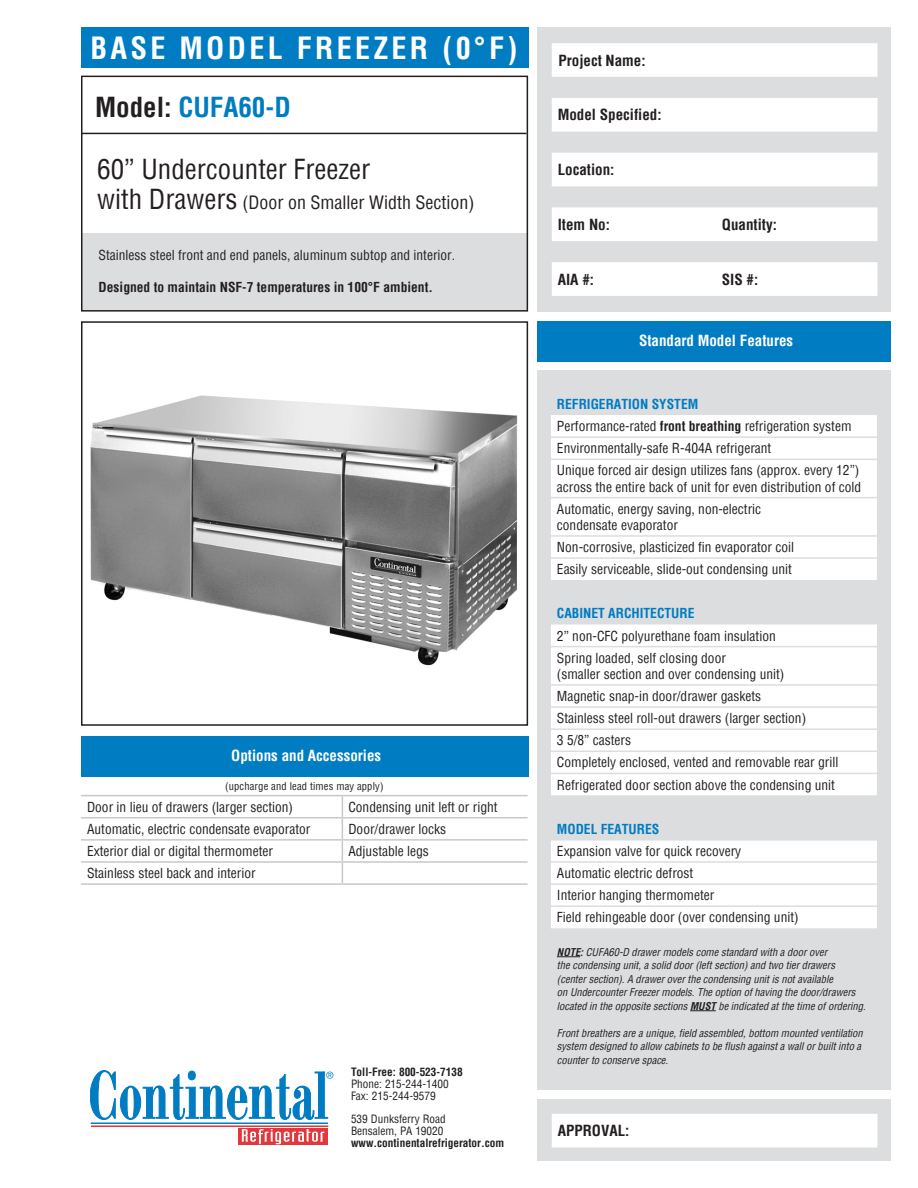
<style>
.page{position:relative;width:918px;height:1188px;background:#fff}
.page>*{position:absolute;margin:0;border:0;box-sizing:border-box;transform-origin:0 0}
.t1{font:700 condensed 30px "Helvetica";letter-spacing:.11em;color:#fff}
.t2{font:condensed 27px "Helvetica";color:#231f20}
.t3{font:700 condensed 27px "Helvetica";color:#007cc2}
.t4{font:condensed 18px "Helvetica";color:#231f20}
.t5{font:700 condensed 15px "Helvetica";color:#231f20}
.t6{font:700 condensed 15px "Helvetica";color:#fff}
.t7{font:condensed 13.5px/16.2px "Helvetica";color:#231f20}
.t8{font:700 condensed 13.5px "Helvetica";color:#007cc2}
.t9{font:700 condensed 13.5px "Helvetica";color:#231f20}
.t10{font:condensed 11.25px "Helvetica";color:#231f20}
.t11{font:700 condensed 11.25px "Helvetica";color:#231f20}
.t12{font:italic condensed 10.5px/13.5px "Helvetica";color:#231f20}
.t13{font:condensed 10.5px "Helvetica";letter-spacing:.015em;color:#231f20}
.s1{color:#231f20}
.s2{font-size:27px}
.s3{font-weight:700}
</style>
<div class="page">
<div style="left:538px;top:1099px;width:353px;height:62px;background:#dcdddf"></div>
<div style="left:81px;top:233px;width:446px;height:77px;background:#dcdddf"></div>
<div style="left:81px;top:321px;width:447px;height:405px;border:2px solid #231f20"></div>
<div style="left:538px;top:321px;width:353px;height:40px;background:#007cc2"></div>
<div style="left:538px;top:370px;width:353px;height:720px;background:#dcdddf"></div>
<div style="left:538px;top:27px;width:353px;height:285px;background:#dcdddf"></div>
<hr style="left:91px;top:1123px;width:237px;height:1px;background:#007cc2">
<hr style="left:91px;top:1126px;width:237px;height:1px;background:#e1373d">
<svg style="left:238px;top:1128px;width:90px;height:17px"></svg>
<svg style="left:242px;top:1129px;width:82px;height:15px"></svg>
<svg style="left:90px;top:1070px;width:243px;height:50px"></svg>
<svg style="left:552px;top:43px;width:326px;height:253px;fill:#fff"></svg>
<div style="left:81px;top:76px;width:447px;height:236px;border:2px solid #231f20"></div>
<div style="left:81px;top:27px;width:447px;height:40px;background:#007cc2"></div>
<div style="left:552px;top:1114px;width:326px;height:34px;background:#fff"></div>
<div style="left:81px;top:736px;width:447px;height:40px;background:#007cc2"></div>
<hr style="left:81px;top:133px;width:445px;height:1px;background:#231f20">
<div style="left:551px;top:415px;width:326px;height:513px;background:#fff"></div>
<svg style="left:551px;top:537px;width:326px;height:346px;fill:#fff"></svg>
<svg style="left:551px;top:580px;width:326px;height:238px;fill:#fff"></svg>
<hr style="left:551px;top:459px;width:326px;height:1px;background:#dcdddf">
<hr style="left:551px;top:497px;width:326px;height:1px;background:#dcdddf">
<hr style="left:551px;top:535px;width:326px;height:2px;background:#dcdddf">
<hr style="left:551px;top:557px;width:326px;height:2px;background:#dcdddf">
<hr style="left:551px;top:646px;width:326px;height:1px;background:#dcdddf">
<hr style="left:551px;top:684px;width:326px;height:2px;background:#dcdddf">
<hr style="left:551px;top:706px;width:326px;height:2px;background:#dcdddf">
<hr style="left:551px;top:728px;width:326px;height:2px;background:#dcdddf">
<hr style="left:551px;top:751px;width:326px;height:1px;background:#dcdddf">
<hr style="left:551px;top:839px;width:326px;height:2px;background:#dcdddf">
<hr style="left:551px;top:861px;width:326px;height:2px;background:#dcdddf">
<hr style="left:551px;top:883px;width:326px;height:2px;background:#dcdddf">
<hr style="left:551px;top:436px;width:326px;height:2px;background:#dcdddf">
<hr style="left:551px;top:905px;width:326px;height:2px;background:#dcdddf">
<hr style="left:551px;top:773px;width:326px;height:1px;background:#dcdddf">
<svg style="left:557px;top:957px;width:23px;height:1px"></svg>
<svg style="left:690px;top:1011px;width:26px;height:1px"></svg>
<img style="left:90px;top:395px;width:428px;height:271px">
<hr style="left:81px;top:795px;width:261px;height:1px;background:#c7c8ca">
<hr style="left:342px;top:861px;width:186px;height:2px;background:#c7c8ca">
<hr style="left:342px;top:883px;width:186px;height:2px;background:#c7c8ca">
<hr style="left:342px;top:795px;width:186px;height:1px;background:#c7c8ca">
<hr style="left:81px;top:817px;width:261px;height:1px;background:#c7c8ca">
<hr style="left:342px;top:817px;width:186px;height:1px;background:#c7c8ca">
<hr style="left:81px;top:839px;width:261px;height:2px;background:#c7c8ca">
<hr style="left:342px;top:839px;width:186px;height:2px;background:#c7c8ca">
<hr style="left:81px;top:861px;width:261px;height:2px;background:#c7c8ca">
<svg style="left:342px;top:796px;width:1px;height:87px"></svg>
<hr style="left:81px;top:883px;width:261px;height:2px;background:#c7c8ca">
<p class="t1" style="left:90px;top:28px;width:429px">BASE MODEL FREEZER (0°F)</p>
<p class="t3" style="left:95px;top:89px;width:197px"><span class="s1">Model:</span> CUFA60-D</p>
<p class="t2" style="left:97px;top:152px;width:274px">60” Undercounter Freezer</p>
<p class="t4" style="left:97px;top:191px;width:379px"><span class="s2">with Drawers</span> (Door on Smaller Width Section)</p>
<p class="t7" style="left:99px;top:247px;width:358px">Stainless steel front and end panels, aluminum subtop and interior.</p>
<p class="t9" style="left:99px;top:278px;width:336px">Designed to maintain NSF-7 temperatures in 100°F ambient.</p>
<p class="t6" style="left:231px;top:746px;width:151px">Options and Accessories</p>
<p class="t13" style="left:225px;top:779px;width:160px">(upcharge and lead times may apply)</p>
<p class="t7" style="left:87px;top:798px;width:208px">Door in lieu of drawers (larger section)</p>
<p class="t7" style="left:348px;top:798px;width:151px">Condensing unit left or right</p>
<p class="t7" style="left:87px;top:821px;width:225px">Automatic, electric condensate evaporator</p>
<p class="t7" style="left:348px;top:821px;width:99px">Door/drawer locks</p>
<p class="t7" style="left:87px;top:843px;width:187px">Exterior dial or digital thermometer</p>
<p class="t7" style="left:348px;top:843px;width:82px">Adjustable legs</p>
<p class="t7" style="left:87px;top:865px;width:170px">Stainless steel back and interior</p>
<p class="t11" style="left:351px;top:1065px;width:113px">Toll-Free: 800-523-7138</p>
<p class="t10" style="left:351px;top:1077px;width:99px">Phone: 215-244-1400</p>
<p class="t10" style="left:351px;top:1089px;width:86px">Fax: 215-244-9579</p>
<p class="t10" style="left:351px;top:1112px;width:96px">539 Dunksferry Road</p>
<p class="t10" style="left:351px;top:1124px;width:94px">Bensalem, PA 19020</p>
<p class="t11" style="left:351px;top:1135px;width:155px">www.continentalrefrigerator.com</p>
<p class="t5" style="left:559px;top:50px;width:89px">Project Name:</p>
<p class="t5" style="left:558px;top:105px;width:105px">Model Specified:</p>
<p class="t5" style="left:558px;top:160px;width:58px">Location:</p>
<p class="t5" style="left:558px;top:215px;width:54px">Item No:</p>
<p class="t5" style="left:722px;top:215px;width:57px">Quantity:</p>
<p class="t5" style="left:558px;top:269px;width:38px">AIA #:</p>
<p class="t5" style="left:722px;top:269px;width:38px">SIS #:</p>
<p class="t6" style="left:639px;top:331px;width:156px">Standard Model Features</p>
<p class="t8" style="left:557px;top:395px;width:143px">REFRIGERATION SYSTEM</p>
<p class="t7" style="left:557px;top:418px;width:296px">Performance-rated <span class="s3">front breathing</span> refrigeration system</p>
<p class="t7" style="left:557px;top:440px;width:216px">Environmentally-safe R-404A refrigerant</p>
<p class="t7" style="left:557px;top:462px;width:306px">Unique forced air design utilizes fans (approx. every 12”) across the entire back of unit for even distribution of cold</p>
<p class="t7" style="left:557px;top:501px;width:206px">Automatic, energy saving, non-electric</p>
<p class="t7" style="left:557px;top:517px;width:123px">condensate evaporator</p>
<p class="t7" style="left:557px;top:539px;width:239px">Non-corrosive, plasticized fin evaporator coil</p>
<p class="t7" style="left:557px;top:561px;width:237px">Easily serviceable, slide-out condensing unit</p>
<p class="t8" style="left:557px;top:605px;width:139px">CABINET ARCHITECTURE</p>
<p class="t7" style="left:557px;top:627px;width:220px">2” non-CFC polyurethane foam insulation</p>
<p class="t7" style="left:557px;top:649px;width:171px">Spring loaded, self closing door</p>
<p class="t7" style="left:557px;top:666px;width:229px">(smaller section and over condensing unit)</p>
<p class="t7" style="left:557px;top:688px;width:206px">Magnetic snap-in door/drawer gaskets</p>
<p class="t7" style="left:557px;top:710px;width:251px">Stainless steel roll-out drawers (larger section)</p>
<p class="t7" style="left:557px;top:732px;width:76px">3 5/8” casters</p>
<p class="t7" style="left:557px;top:754px;width:283px">Completely enclosed, vented and removable rear grill</p>
<p class="t7" style="left:557px;top:776px;width:280px">Refrigerated door section above the condensing unit</p>
<p class="t8" style="left:557px;top:820px;width:104px">MODEL FEATURES</p>
<p class="t7" style="left:557px;top:843px;width:186px">Expansion valve for quick recovery</p>
<p class="t7" style="left:557px;top:865px;width:138px">Automatic electric defrost</p>
<p class="t7" style="left:557px;top:887px;width:159px">Interior hanging thermometer</p>
<p class="t7" style="left:557px;top:909px;width:243px">Field rehingeable door (over condensing unit)</p>
<p class="t12" style="left:557px;top:945px;width:272px"><span class="s3">NOTE:</span> CUFA60-D drawer models come standard with a door over</p>
<p class="t12" style="left:557px;top:958px;width:280px">the condensing unit, a solid door (left section) and two tier drawers</p>
<p class="t12" style="left:557px;top:972px;width:278px">(center section). A drawer over the condensing unit is not available</p>
<p class="t12" style="left:557px;top:985px;width:310px">on Undercounter Freezer models. The option of having the door/drawers located in the opposite sections <span class="s3">MUST</span> be indicated at the time of ordering.</p>
<p class="t12" style="left:557px;top:1026px;width:307px">Front breathers are a unique, field assembled, bottom mounted ventilation system designed to allow cabinets to be flush against a wall or built into a counter to conserve space.</p>
<p class="t5" style="left:558px;top:1121px;width:73px">APPROVAL:</p>
</div>
